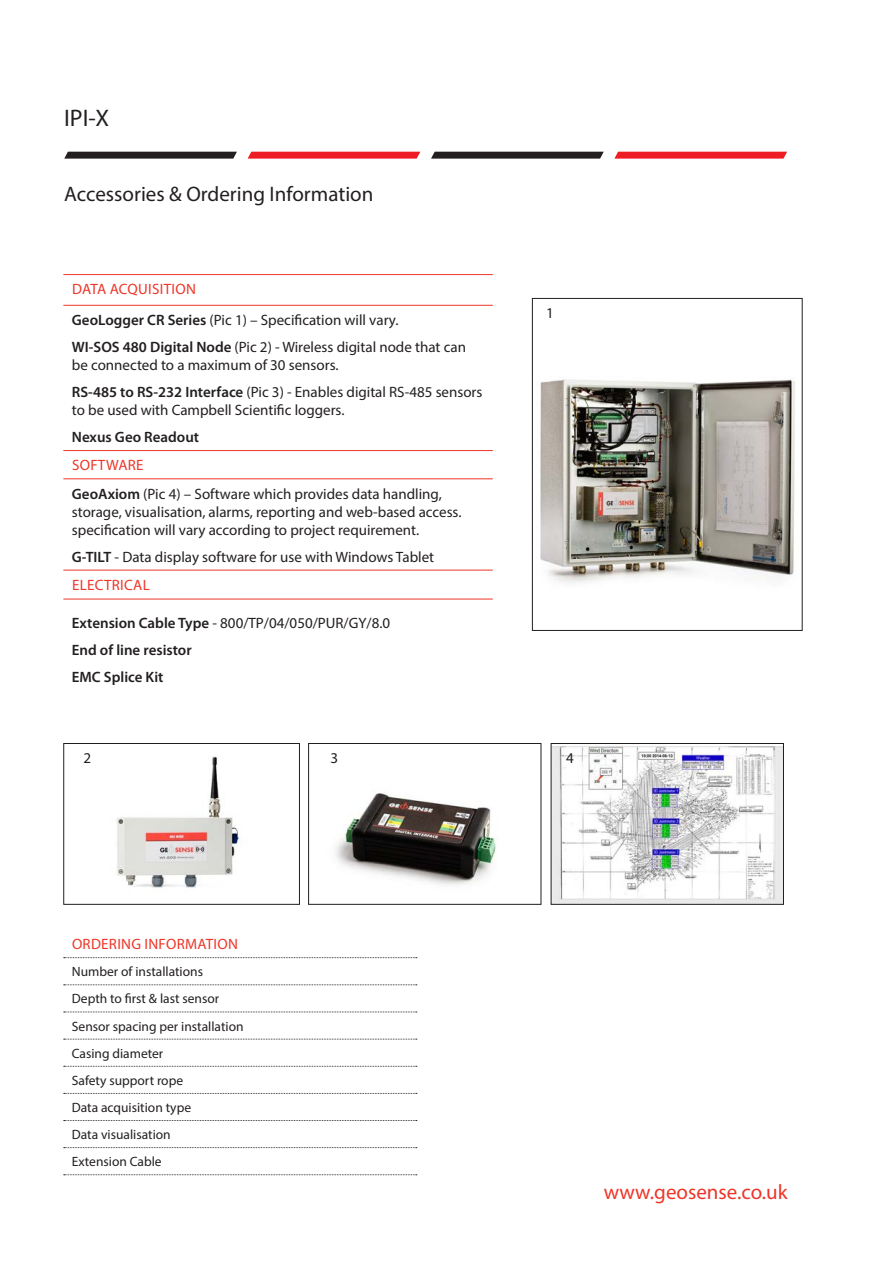
<style>
.page{position:relative;width:893px;height:1263px;background:#fff}
.page>*{position:absolute;margin:0;border:0;box-sizing:border-box;transform-origin:0 0}
.Page_Header{font:24px "Myriad Pro";color:#231f20}
.t1{font:21px "Myriad Pro";color:#231f20}
.t2{font:21px "Myriad Pro";color:#ee3529}
.Body_text{font:15px/18px "Myriad Pro";color:#231f20}
.Body_text-2{font:600 15px "Myriad Pro";color:#231f20}
.Ordering_header{font:15px "Myriad Pro";letter-spacing:.02em;color:#ee3529}
.Table_Header{font:15px "Myriad Pro";letter-spacing:.02em;color:#ee3529}
.Table_list{font:13.5px "Myriad Pro";color:#231f20}
.s1{font-weight:600}
</style>
<div class="page">
<svg style="left:64px;top:152px;width:173px;height:7px"></svg>
<svg style="left:248px;top:152px;width:172px;height:7px"></svg>
<svg style="left:431px;top:152px;width:173px;height:7px"></svg>
<svg style="left:614px;top:152px;width:173px;height:7px"></svg>
<img style="left:553px;top:745px;width:229px;height:158px">
<div style="left:551px;top:743px;width:233px;height:162px;border:1px solid #231f20"></div>
<img style="left:335px;top:793px;width:161px;height:92px">
<div style="left:308px;top:743px;width:233px;height:162px;border:1px solid #231f20"></div>
<img style="left:540px;top:379px;width:255px;height:204px">
<div style="left:532px;top:298px;width:270px;height:333px;border:1px solid #231f20"></div>
<svg style="left:64px;top:957px;width:353px;height:1px"></svg>
<svg style="left:64px;top:984px;width:353px;height:1px"></svg>
<svg style="left:64px;top:1011px;width:353px;height:1px"></svg>
<svg style="left:64px;top:1039px;width:353px;height:1px"></svg>
<svg style="left:64px;top:1066px;width:353px;height:1px"></svg>
<svg style="left:64px;top:1093px;width:353px;height:1px"></svg>
<svg style="left:64px;top:1120px;width:353px;height:1px"></svg>
<svg style="left:64px;top:1147px;width:353px;height:1px"></svg>
<svg style="left:64px;top:1174px;width:353px;height:1px"></svg>
<img style="left:116px;top:756px;width:125px;height:132px">
<div style="left:63px;top:743px;width:237px;height:162px;border:1px solid #231f20"></div>
<hr style="left:63px;top:274px;width:430px;height:1px;background:#ee3529">
<hr style="left:63px;top:305px;width:430px;height:1px;background:#ee3529">
<hr style="left:63px;top:450px;width:430px;height:1px;background:#ee3529">
<hr style="left:63px;top:478px;width:430px;height:1px;background:#ee3529">
<hr style="left:63px;top:570px;width:430px;height:1px;background:#ee3529">
<hr style="left:63px;top:599px;width:430px;height:1px;background:#ee3529">
<p class="Page_Header" style="left:64px;top:104px;width:46px">IPI-X</p>
<p class="t1" style="left:64px;top:181px;width:311px">Accessories &amp; Ordering Information</p>
<p class="Ordering_header" style="left:72px;top:280px;width:125px">DATA ACQUISITION</p>
<p class="Body_text" style="left:72px;top:311px;width:328px"><span class="s1">GeoLogger CR Series</span> (Pic 1) – Specification will vary.</p>
<p class="Body_text" style="left:72px;top:338px;width:396px"><span class="s1">WI-SOS 480 Digital Node</span> (Pic 2) - Wireless digital node that can be connected to a maximum of 30 sensors.</p>
<p class="Body_text" style="left:72px;top:383px;width:412px"><span class="s1">RS-485 to RS-232 Interface</span> (Pic 3) - Enables digital RS-485 sensors to be used with Campbell Scientific loggers.</p>
<p class="Body_text-2" style="left:72px;top:427px;width:129px">Nexus Geo Readout</p>
<p class="Ordering_header" style="left:72px;top:456px;width:73px">SOFTWARE</p>
<p class="Body_text" style="left:72px;top:484px;width:391px"><span class="s1">GeoAxiom</span> (Pic 4) – Software which provides data handling, storage, visualisation, alarms, reporting and web-based access. specification will vary according to project requirement.</p>
<p class="Body_text" style="left:72px;top:547px;width:364px"><span class="s1">G-TILT</span> - Data display software for use with Windows Tablet</p>
<p class="Ordering_header" style="left:72px;top:576px;width:79px">ELECTRICAL</p>
<p class="Body_text" style="left:72px;top:613px;width:320px"><span class="s1">Extension Cable Type</span> - 800/TP/04/050/PUR/GY/8.0</p>
<p class="Body_text-2" style="left:72px;top:640px;width:121px">End of line resistor</p>
<p class="Body_text-2" style="left:72px;top:667px;width:93px">EMC Splice Kit</p>
<p class="Body_text" style="left:546px;top:304px;width:9px">1</p>
<p class="Body_text" style="left:84px;top:748px;width:9px">2</p>
<p class="Body_text" style="left:331px;top:748px;width:9px">3</p>
<p class="Body_text" style="left:566px;top:748px;width:9px">4</p>
<p class="Table_Header" style="left:72px;top:935px;width:167px">ORDERING INFORMATION</p>
<p class="Table_list" style="left:72px;top:963px;width:133px">Number of installations</p>
<p class="Table_list" style="left:72px;top:990px;width:149px">Depth to first &amp; last sensor</p>
<p class="Table_list" style="left:72px;top:1018px;width:173px">Sensor spacing per installation</p>
<p class="Table_list" style="left:72px;top:1045px;width:93px">Casing diameter</p>
<p class="Table_list" style="left:72px;top:1072px;width:113px">Safety support rope</p>
<p class="Table_list" style="left:72px;top:1099px;width:121px">Data acquisition type</p>
<p class="Table_list" style="left:72px;top:1126px;width:100px">Data visualisation</p>
<p class="Table_list" style="left:72px;top:1153px;width:91px">Extension Cable</p>
<p class="t2" style="left:604px;top:1179px;width:185px">www.geosense.co.uk</p>
</div>
